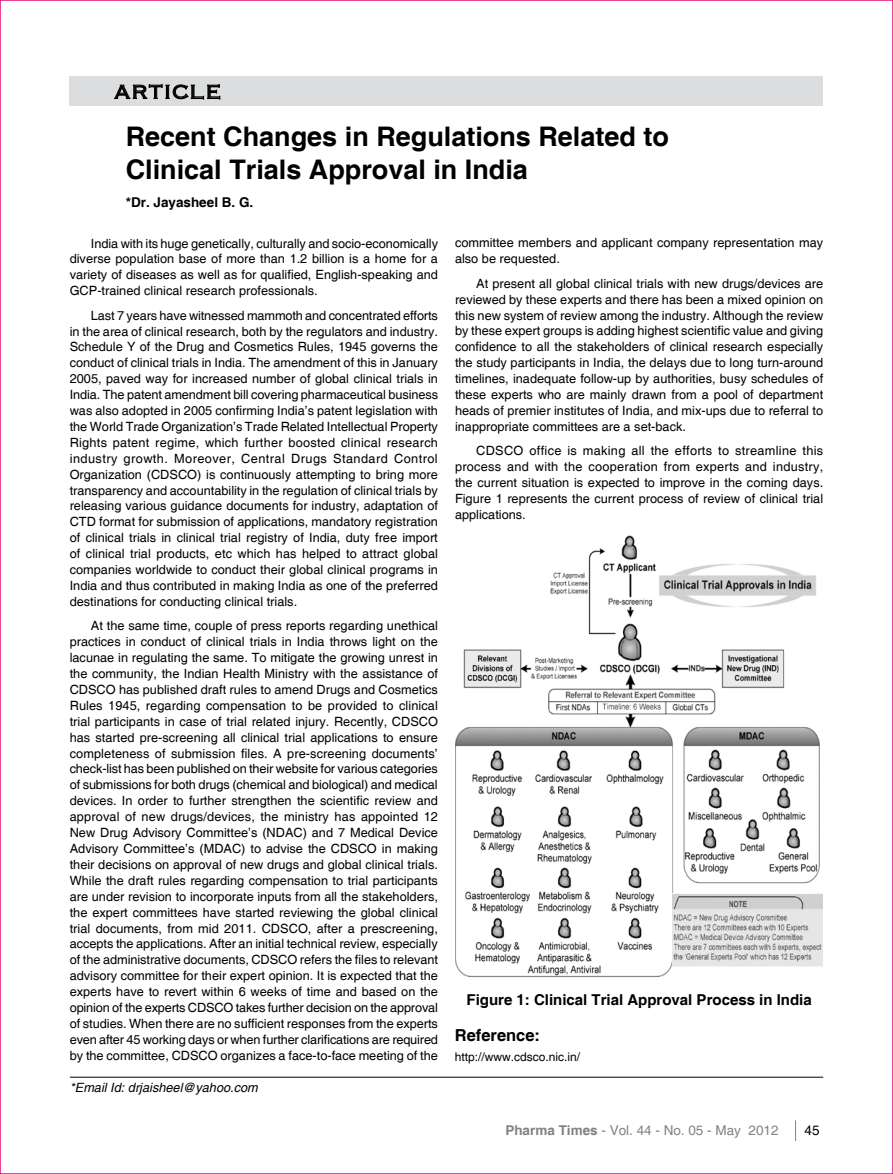
<style>
.page{position:relative;width:893px;height:1174px;background:#fff}
.page>*{position:absolute;margin:0;border:0;box-sizing:border-box;transform-origin:0 0}
.t1{font:700 27px/32.4px "Helvetica";color:#000}
.t2{font:25.5px "Copperplate Gothic BT";color:#000}
.t3{font:700 16.5px "Helvetica";color:#000}
.t4{font:700 15px "Helvetica";color:#000}
.t5{font:13.5px "Helvetica";color:#808285}
.t6{font:700 13.5px "Helvetica";color:#000}
.t7{font:13.5px "Helvetica";color:#000}
.t8{font:12.75px/15.9px "Helvetica";color:#000;text-align:justify}
.t9{font:italic 12.75px "Helvetica";color:#000}
.t10{font:12px "Helvetica";color:#000}
.s1{font-weight:700}
</style>
<div class="page">
<svg style="left:795px;top:1120px;width:1px;height:21px"></svg>
<div style="left:70px;top:77px;width:753px;height:29px;background:#dcddde"></div>
<svg style="left:114px;top:84px;width:106px;height:15px"></svg>
<hr style="left:70px;top:1076px;width:753px;height:1px;background:#000">
<img style="left:455px;top:536px;width:368px;height:442px">
<img style="left:673px;top:893px;width:150px;height:73px">
<h2 class="t2" style="left:114px;top:78px;width:109px">Article</h2>
<h1 class="t1" style="left:126px;top:122px;width:545px">Recent Changes in Regulations Related to<br>Clinical Trials Approval in India</h1>
<p class="t6" style="left:126px;top:194px;width:129px">*Dr. Jayasheel B. G.</p>
<p class="t8" style="left:70px;top:235px;width:370px;text-indent:21px">India with its huge genetically, culturally and socio-economically diverse population base of more than 1.2 billion is a home for a variety of diseases as well as for qualified, English-speaking and GCP-trained clinical research professionals.</p>
<p class="t8" style="left:70px;top:308px;width:370px;text-indent:21px">Last 7 years have witnessed mammoth and concentrated efforts in the area of clinical research, both by the regulators and industry.<br>Schedule Y of the Drug and Cosmetics Rules, 1945 governs the conduct of clinical trials in India. The amendment of this in January 2005, paved way for increased number of global clinical trials in India. The patent amendment bill covering pharmaceutical business was also adopted in 2005 confirming India’s patent legislation with the World Trade Organization’s Trade Related Intellectual Property Rights patent regime, which further boosted clinical research industry growth. Moreover, Central Drugs Standard Control Organization (CDSCO) is continuously attempting to bring more transparency and accountability in the regulation of clinical trials by releasing various guidance documents for industry, adaptation of CTD format for submission of applications, mandatory registration of clinical trials in clinical trial registry of India, duty free import of clinical trial products, etc which has helped to attract global companies worldwide to conduct their global clinical programs in India and thus contributed in making India as one of the preferred destinations for conducting clinical trials.</p>
<p class="t8" style="left:70px;top:618px;width:370px;text-indent:21px">At the same time, couple of press reports regarding unethical practices in conduct of clinical trials in India throws light on the lacunae in regulating the same. To mitigate the growing unrest in the community, the Indian Health Ministry with the assistance of CDSCO has published draft rules to amend Drugs and Cosmetics Rules 1945, regarding compensation to be provided to clinical trial participants in case of trial related injury. Recently, CDSCO has started pre-screening all clinical trial applications to ensure completeness of submission files. A pre-screening documents’ check-list has been published on their website for various categories of submissions for both drugs (chemical and biological) and medical devices. In order to further strengthen the scientific review and approval of new drugs/devices, the ministry has appointed 12<br>New Drug Advisory Committee’s (NDAC) and 7 Medical Device Advisory Committee’s (MDAC) to advise the CDSCO in making their decisions on approval of new drugs and global clinical trials.<br>While the draft rules regarding compensation to trial participants are under revision to incorporate inputs from all the stakeholders, the expert committees have started reviewing the global clinical trial documents, from mid 2011. CDSCO, after a prescreening, accepts the applications. After an initial technical review, especially of the administrative documents, CDSCO refers the files to relevant advisory committee for their expert opinion. It is expected that the experts have to revert within 6 weeks of time and based on the opinion of the experts CDSCO takes further decision on the approval of studies. When there are no sufficient responses from the experts even after 45 working days or when further clarifications are required by the committee, CDSCO organizes a face-to-face meeting of the</p>
<p class="t9" style="left:70px;top:1080px;width:189px">*Email Id: drjaisheel@yahoo.com</p>
<p class="t8" style="left:455px;top:235px;width:370px">committee members and applicant company representation may also be requested.</p>
<p class="t8" style="left:455px;top:276px;width:370px;text-indent:21px">At present all global clinical trials with new drugs/devices are reviewed by these experts and there has been a mixed opinion on this new system of review among the industry. Although the review by these expert groups is adding highest scientific value and giving confidence to all the stakeholders of clinical research especially the study participants in India, the delays due to long turn-around timelines, inadequate follow-up by authorities, busy schedules of these experts who are mainly drawn from a pool of department heads of premier institutes of India, and mix-ups due to referral to inappropriate committees are a set-back.</p>
<p class="t8" style="left:455px;top:443px;width:370px;text-indent:21px">CDSCO office is making all the efforts to streamline this process and with the cooperation from experts and industry, the current situation is expected to improve in the coming days.<br>Figure 1 represents the current process of review of clinical trial applications.</p>
<p class="t4" style="left:467px;top:990px;width:347px">Figure 1: Clinical Trial Approval Process in India</p>
<p class="t3" style="left:455px;top:1025px;width:87px">Reference:</p>
<p class="t10" style="left:455px;top:1049px;width:127px">http://www.cdsco.nic.in/</p>
<p class="t5" style="left:505px;top:1122px;width:275px"><span class="s1">Pharma Times</span> - Vol. 44 - No. 05 - May 2012</p>
<p class="t7" style="left:805px;top:1122px;width:17px">45</p>
</div>
